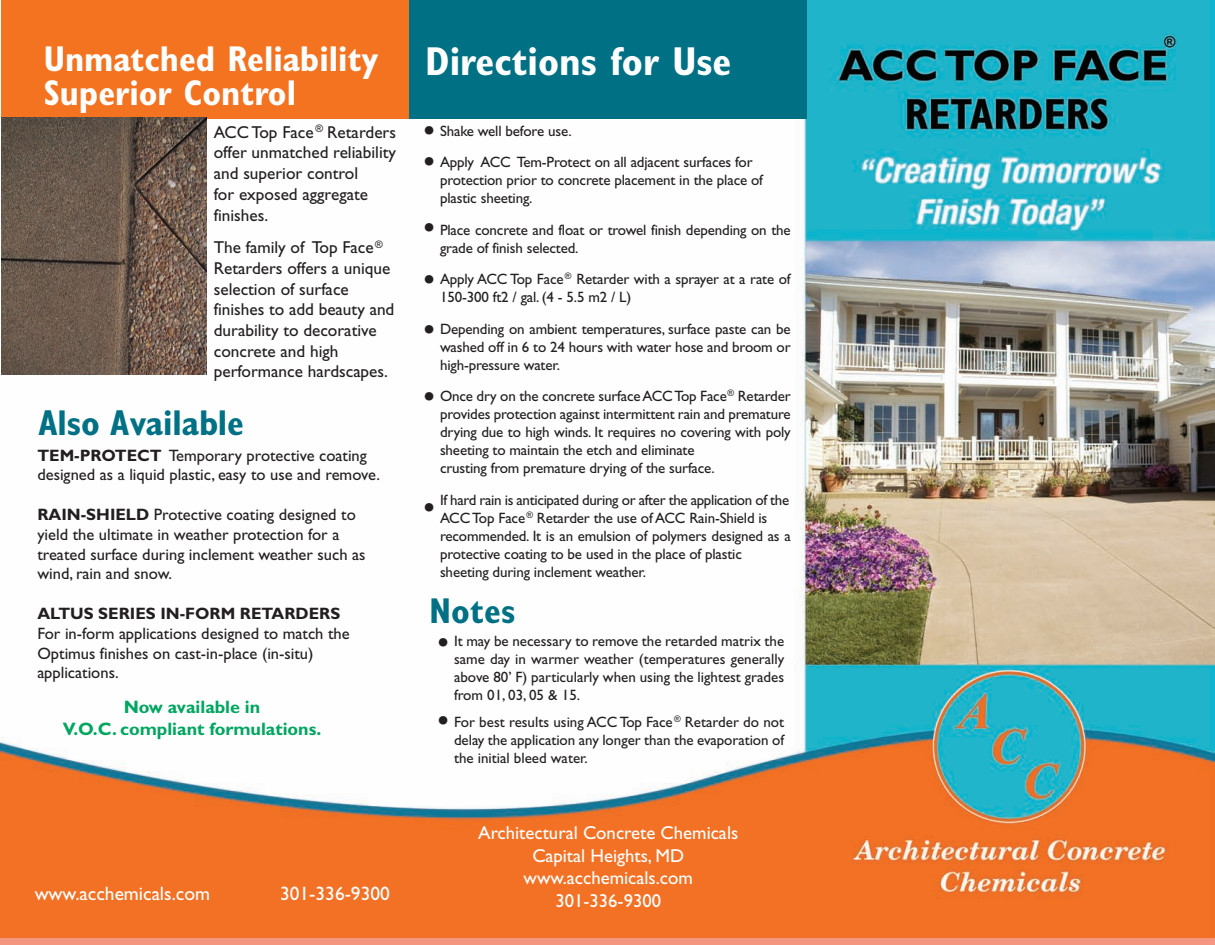
<style>
.page{position:relative;width:1215px;height:945px;background:#fff}
.page>*{position:absolute;margin:0;border:0;box-sizing:border-box;transform-origin:0 0}
.t1{font:700 condensed 40.5px "Gill Sans";color:#fff}
.t2{font:700 condensed 36px/34.5px "Gill Sans";color:#fff}
.t3{font:700 condensed 36px "Gill Sans";color:#007184}
.t4{font:27px/51.2px "Helvetica";color:#231f20}
.t5{font:19.5px "Gill Sans";color:#fff}
.t6{font:18.75px/22.5px "Gill Sans";color:#fff;text-align:center}
.t7{font:700 18px/21.6px "Gill Sans";color:#00a65f;text-align:center}
.t8{font:17.25px/20.7px "Gill Sans";color:#231f20}
.t9{font:16.5px/19.8px "Gill Sans";color:#231f20}
.t10{font:700 16.5px "Gill Sans";color:#231f20}
.t11{font:15px/18px "Gill Sans";letter-spacing:-.01em;color:#231f20}
.s1{font-weight:700}
</style>
<div class="page">
<img style="left:0;top:0;width:1214px;height:938px">
<div style="left:410px;top:0;width:397px;height:119px;background:#007184"></div>
<div style="left:2px;top:0;width:407px;height:119px;background:#f47321"></div>
<img style="left:2px;top:117px;width:205px;height:257px">
<h2 class="t2" style="left:44px;top:44px;width:337px">Unmatched Reliability<br>Superior Control</h2>
<p class="t8" style="left:214px;top:123px;width:184px">ACC Top Face <sup>®</sup> Retarders offer unmatched reliability and superior control<br>for exposed aggregate finishes.</p>
<p class="t8" style="left:214px;top:239px;width:182px">The family of Top Face<sup>®<br></sup>Retarders offers a unique selection of surface finishes to add beauty and durability to decorative concrete and high performance hardscapes.</p>
<h2 class="t3" style="left:38px;top:409px;width:207px">Also Available</h2>
<p class="t9" style="left:37px;top:447px;width:344px"><span class="s1">TEM-PROTECT</span> Temporary protective coating designed as a liquid plastic, easy to use and remove.</p>
<p class="t9" style="left:37px;top:506px;width:330px"><span class="s1">RAIN-SHIELD</span> Protective coating designed to yield the ultimate in weather protection for a treated surface during inclement weather such as wind, rain and snow.</p>
<p class="t10" style="left:37px;top:607px;width:304px">ALTUS SERIES IN-FORM RETARDERS</p>
<p class="t9" style="left:37px;top:625px;width:314px">For in-form applications designed to match the<br>Optimus finishes on cast-in-place (in-situ) applications.</p>
<p class="t7" style="left:63px;top:698px;width:260px">Now available in<br>V.O.C. compliant formulations.</p>
<h3 class="t5" style="left:35px;top:887px;width:177px">www.acchemicals.com</h3>
<h3 class="t5" style="left:280px;top:887px;width:111px">301-336-9300</h3>
<h1 class="t1" style="left:425px;top:46px;width:308px">Directions for Use</h1>
<p class="t11" style="left:440px;top:116px;width:314px;line-height:31.5px">Shake well before use.<br>Apply ACC Tem-Protect on all adjacent surfaces for</p>
<p class="t11" style="left:440px;top:173px;width:324px">protection prior to concrete placement in the place of plastic sheeting.</p>
<p class="t11" style="left:440px;top:222px;width:352px">Place concrete and float or trowel finish depending on the grade of finish selected.</p>
<p class="t11" style="left:440px;top:272px;width:352px">Apply ACC Top Face<sup>®</sup> Retarder with a sprayer at a rate of<br>150-300 ft2 / gal. (4 - 5.5 m2 / L)</p>
<p class="t11" style="left:440px;top:321px;width:352px;text-align:justify">Depending on ambient temperatures, surface paste can be washed off in 6 to 24 hours with water hose and broom or high-pressure water.</p>
<p class="t11" style="left:440px;top:389px;width:352px">Once dry on the concrete surfaceACCTop Face<sup>®</sup> Retarder provides protection against intermittent rain and premature drying due to high winds. It requires no covering with poly sheeting to maintain the etch and eliminate<br>crusting from premature drying of the surface.</p>
<p class="t11" style="left:440px;top:492px;width:352px">If hard rain is anticipated during or after the application of the ACCTop Face<sup>®</sup> Retarder the use of ACC Rain-Shield is recommended. It is an emulsion of polymers designed as a protective coating to be used in the place of plastic sheeting during inclement weather.</p>
<h2 class="t3" style="left:429px;top:597px;width:88px">Notes</h2>
<p class="t11" style="left:454px;top:633px;width:332px;text-align:justify">It may be necessary to remove the retarded matrix the same day in warmer weather (temperatures generally above 80’ F) particularly when using the lightest grades from 01, 03, 05 &amp; 15.</p>
<p class="t11" style="left:454px;top:714px;width:332px;text-align:justify">For best results using ACC Top Face<sup>®</sup> Retarder do not delay the application any longer than the evaporation of the initial bleed water.</p>
<h3 class="t4" style="left:425px;top:117px;width:11px;line-height:31.5px">• •</h3>
<h3 class="t4" style="left:425px;top:204px;width:11px;text-align:justify">• • •</h3>
<h3 class="t4" style="left:425px;top:373px;width:11px">•</h3>
<h3 class="t4" style="left:425px;top:485px;width:11px">•</h3>
<h3 class="t4" style="left:438px;top:619px;width:11px">•</h3>
<h3 class="t4" style="left:438px;top:697px;width:11px">•</h3>
<p class="t6" style="left:478px;top:824px;width:262px">Architectural Concrete Chemicals<br>Capital Heights, MD www.acchemicals.com<br>301-336-9300</p>
</div>
